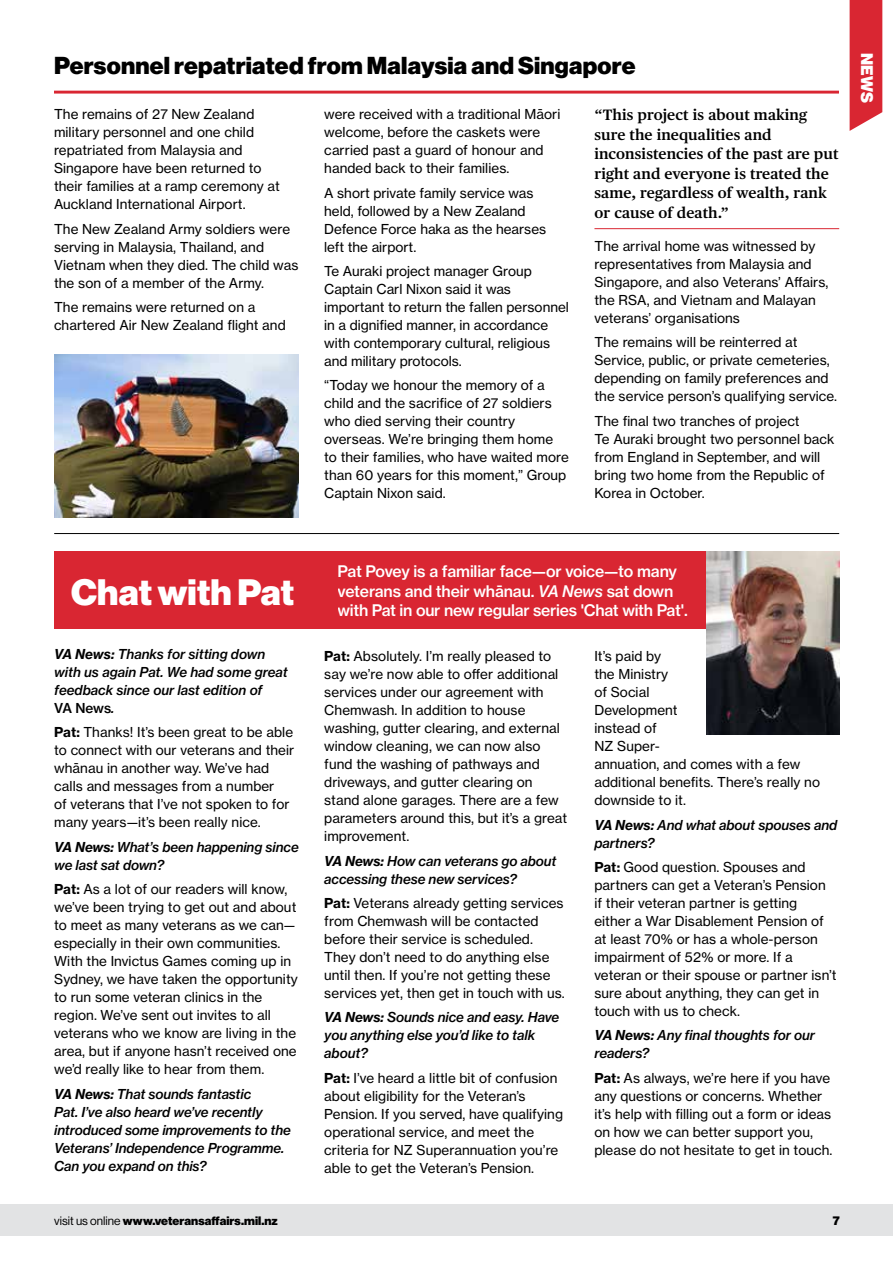
<style>
.page{position:relative;width:893px;height:1263px;background:#fff}
.page>*{position:absolute;margin:0;border:0;box-sizing:border-box;transform-origin:0 0}
.t1{font:900 36px "Haas Grot Disp 95";letter-spacing:.005em;color:#fff}
.t2{font:900 24px "Haas Grot Disp 95";letter-spacing:.01em;color:#000}
.t3{font:900 16.5px "Haas Grot Disp 95";color:#fff}
.t4{font:500 15.75px/19.5px "Haas Grot Text 65";letter-spacing:-.015em;color:#fff}
.t5{font:600 15px/19.5px "Publico Text";letter-spacing:.005em;color:#000}
.t6{font:13.5px/18px "Haas Grot Text 55 Roman";letter-spacing:.005em;color:#000}
.t7{font:italic 500 13.5px/18px "Haas Grot Text 66";letter-spacing:-.005em;color:#000}
.t8{font:500 13.5px "Haas Grot Text 65";letter-spacing:-.01em;color:#000}
.t9{font:900 12px "Haas Grot Disp 95";letter-spacing:.005em;color:#000}
.s1{font-family:"Haas Grot Text 76";font-weight:700}
.s2{font-family:"Haas Grot Text 66";font-style:italic}
.s3{font-family:"Haas Grot Text 75";font-weight:700}
.s4{font-family:"Haas Grot Disp 55 Roman";font-weight:400}
</style>
<div class="page">
<div style="left:0;top:1204px;width:893px;height:31px;background:#e2e3e4"></div>
<svg style="left:850px;top:0;width:32px;height:131px;background:#db3540"></svg>
<div style="left:325px;top:552px;width:514px;height:77px;background:#d92632"></div>
<img style="left:706px;top:552px;width:133px;height:183px">
<div style="left:54px;top:552px;width:283px;height:77px;background:#d92632"></div>
<hr style="left:54px;top:533px;width:785px;height:1px;background:#000">
<hr style="left:594px;top:228px;width:245px;height:1px;background:#d92632">
<hr style="left:54px;top:91px;width:785px;height:3px;background:#d92632">
<img style="left:54px;top:355px;width:245px;height:163px">
<h2 class="t2" style="left:54px;top:51px;width:583px">Personnel repatriated from Malaysia and Singapore</h2>
<p class="t6" style="left:54px;top:105px;width:227px">The remains of 27 New Zealand military personnel and one child repatriated from Malaysia and<br>Singapore have been returned to their families at a ramp ceremony at<br>Auckland International Airport.</p>
<p class="t6" style="left:54px;top:220px;width:246px">The New Zealand Army soldiers were serving in Malaysia, Thailand, and Vietnam when they died. The child was the son of a member of the Army.</p>
<p class="t6" style="left:54px;top:298px;width:233px">The remains were returned on a chartered Air New Zealand flight and</p>
<p class="t6" style="left:324px;top:105px;width:238px">were received with a traditional Māori welcome, before the caskets were carried past a guard of honour and handed back to their families.</p>
<p class="t6" style="left:324px;top:184px;width:224px">A short private family service was held, followed by a New Zealand<br>Defence Force haka as the hearses left the airport.</p>
<p class="t6" style="left:324px;top:262px;width:246px">Te Auraki project manager Group Captain Carl Nixon said it was important to return the fallen personnel in a dignified manner, in accordance with contemporary cultural, religious and military protocols.</p>
<p class="t6" style="left:324px;top:376px;width:246px">“Today we honour the memory of a child and the sacrifice of 27 soldiers who died serving their country overseas. We’re bringing them home to their families, who have waited more than 60 years for this moment,” Group<br>Captain Nixon said.</p>
<p class="t5" style="left:594px;top:104px;width:246px">“This project is about making sure the inequalities and inconsistencies of the past are put right and everyone is treated the same, regardless of wealth, rank or cause of death.”</p>
<p class="t6" style="left:594px;top:237px;width:235px">The arrival home was witnessed by representatives from Malaysia and Singapore, and also Veterans’ Affairs, the RSA, and Vietnam and Malayan veterans’ organisations</p>
<p class="t6" style="left:594px;top:333px;width:244px">The remains will be reinterred at Service, public, or private cemeteries, depending on family preferences and the service person’s qualifying service.</p>
<p class="t6" style="left:594px;top:412px;width:242px">The final two tranches of project<br>Te Auraki brought two personnel back from England in September, and will bring two home from the Republic of<br>Korea in October.</p>
<p class="t3" style="left:877px;top:53px;width:51px;rotate:90deg">news</p>
<h1 class="t1" style="left:71px;top:571px;width:224px">Chat with Pat</h1>
<p class="t7" style="left:54px;top:645px;width:235px"><span class="s1">VA News:</span> Thanks for sitting down with us again Pat. We had some great feedback since our last edition of</p>
<p class="t8" style="left:54px;top:700px;width:62px">VA News<span class="s2">.</span></p>
<p class="t6" style="left:54px;top:723px;width:242px"><span class="s3">Pat:</span> Thanks! It’s been great to be able to connect with our veterans and their whānau in another way. We’ve had calls and messages from a number<br>of veterans that I’ve not spoken to for many years—it’s been really nice.</p>
<p class="t7" style="left:54px;top:838px;width:246px"><span class="s1">VA News:</span> What’s been happening since we last sat down?</p>
<p class="t6" style="left:54px;top:880px;width:245px"><span class="s3">Pat:</span> As a lot of our readers will know, we’ve been trying to get out and about to meet as many veterans as we can— especially in their own communities.<br>With the Invictus Games coming up in Sydney, we have taken the opportunity to run some veteran clinics in the region. We’ve sent out invites to all veterans who we know are living in the area, but if anyone hasn’t received one we’d really like to hear from them.</p>
<p class="t7" style="left:54px;top:1084px;width:238px"><span class="s1">VA News:</span> That sounds fantastic<br>Pat. I’ve also heard we’ve recently introduced some improvements to the<br>Veterans’ Independence Programme.<br>Can you expand on this?</p>
<p class="t4" style="left:337px;top:562px;width:341px">Pat Povey is a familiar face—or voice—to many veterans and their whānau. <span class="s2">VA News</span> sat down</p>
<p class="t4" style="left:337px;top:601px;width:352px">with Pat in our new regular series 'Chat with Pat'.</p>
<p class="t6" style="left:324px;top:647px;width:244px"><span class="s3">Pat:</span> Absolutely. I’m really pleased to say we’re now able to offer additional services under our agreement with Chemwash. In addition to house washing, gutter clearing, and external window cleaning, we can now also fund the washing of pathways and driveways, and gutter clearing on stand alone garages. There are a few parameters around this, but it’s a great improvement.</p>
<p class="t7" style="left:324px;top:852px;width:234px"><span class="s1">VA News:</span> How can veterans go about accessing these new services?</p>
<p class="t6" style="left:324px;top:894px;width:242px"><span class="s3">Pat:</span> Veterans already getting services from Chemwash will be contacted before their service is scheduled.<br>They don’t need to do anything else until then. If you’re not getting these services yet, then get in touch with us.</p>
<p class="t7" style="left:324px;top:1008px;width:237px"><span class="s1">VA News:</span> Sounds nice and easy. Have you anything else you’d like to talk about?</p>
<p class="t6" style="left:324px;top:1069px;width:240px"><span class="s3">Pat:</span> I’ve heard a little bit of confusion about eligibility for the Veteran’s Pension. If you served, have qualifying operational service, and meet the criteria for NZ Superannuation you’re able to get the Veteran’s Pension.</p>
<p class="t6" style="left:594px;top:647px;width:227px">It’s paid by<br>the Ministry<br>of Social<br>Development<br>instead of<br>NZ Super-<br>annuation, and comes with a few additional benefits. There’s really no downside to it.</p>
<p class="t7" style="left:594px;top:816px;width:244px"><span class="s1">VA News:</span> And what about spouses and partners?</p>
<p class="t6" style="left:594px;top:858px;width:244px"><span class="s3">Pat:</span> Good question. Spouses and partners can get a Veteran’s Pension if their veteran partner is getting either a War Disablement Pension of at least 70% or has a whole-person impairment of 52% or more. If a veteran or their spouse or partner isn’t sure about anything, they can get in touch with us to check.</p>
<p class="t7" style="left:594px;top:1026px;width:222px"><span class="s1">VA News:</span> Any final thoughts for our readers?</p>
<p class="t6" style="left:594px;top:1069px;width:240px"><span class="s3">Pat:</span> As always, we’re here if you have any questions or concerns. Whether it’s help with filling out a form or ideas on how we can better support you, please do not hesitate to get in touch.</p>
<p class="t9" style="left:54px;top:1213px;width:225px"><span class="s4">visit us online</span> www.veteransaffairs.mil.nz</p>
<p class="t9" style="left:833px;top:1213px;width:9px">7</p>
</div>
